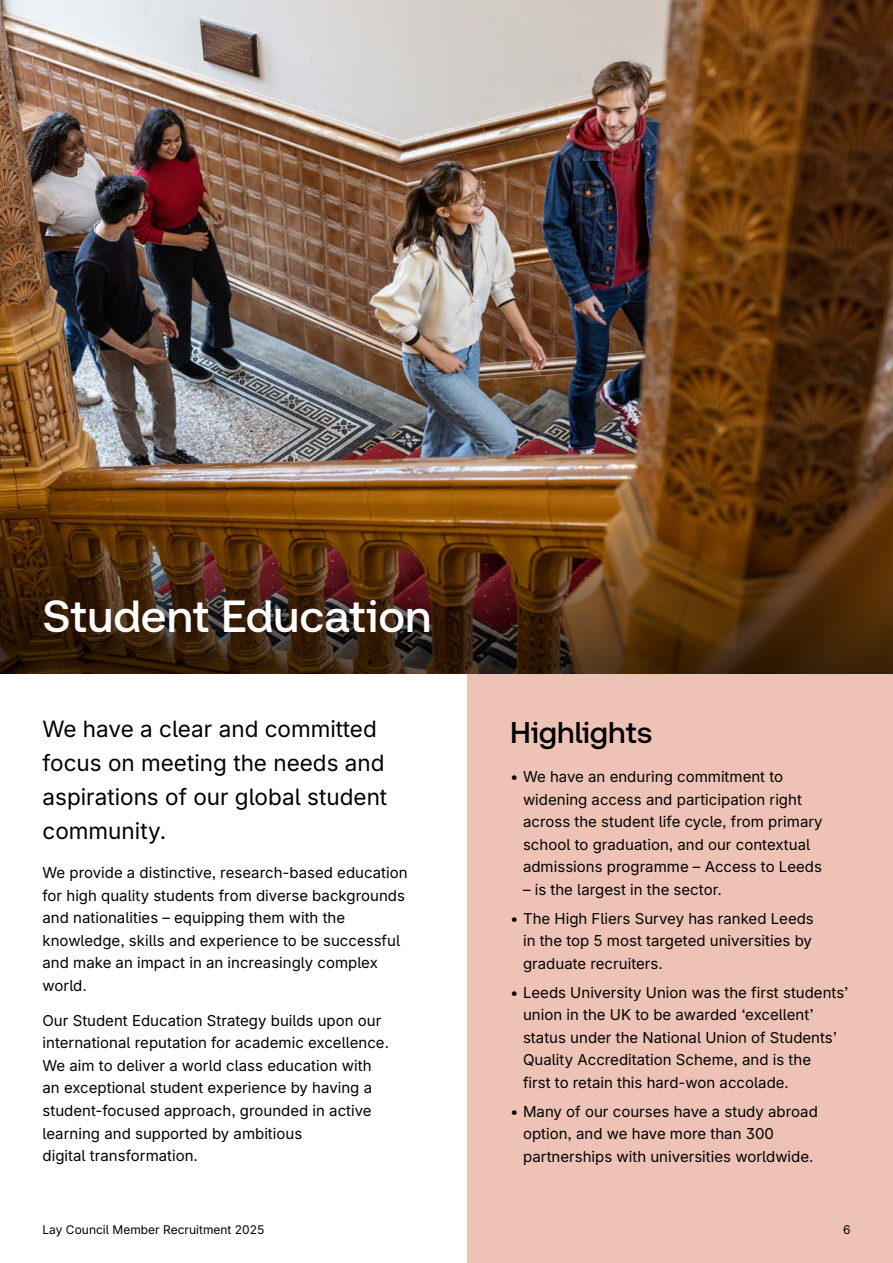
<style>
.page{position:relative;width:893px;height:1263px;background:#fff}
.page>*{position:absolute;margin:0;border:0;box-sizing:border-box;transform-origin:0 0}
.Heading_1__H1{font:700 45px "Uo L Sans";color:#fff}
.Heading_2__H2{font:700 30px "Uo L Sans";color:#000}
.Intro{font:22.5px/33.8px "Uo L Inter";color:#000}
.Bullets{font:15px/22.5px "Uo L Inter";color:#000}
.Body{font:15px/22.5px "Uo L Inter";color:#000}
.t1{font:12px "Uo L Inter";color:#000}
</style>
<div class="page">
<div style="left:468px;top:673px;width:425px;height:590px;background:#eec3b5"></div>
<img style="left:0;top:0;width:893px;height:443px">
<img style="left:0;top:443px;width:893px;height:230px">
<h1 class="Heading_1__H1" style="left:43px;top:590px;width:390px">Student Education</h1>
<p class="Intro" style="left:43px;top:712px;width:346px">We have a clear and committed focus on meeting the needs and aspirations of our global student community.</p>
<p class="Body" style="left:43px;top:861px;width:367px">We provide a distinctive, research-based education for high quality students from diverse backgrounds and nationalities – equipping them with the knowledge, skills and experience to be successful and make an impact in an increasingly complex world.</p>
<p class="Body" style="left:43px;top:1009px;width:348px">Our Student Education Strategy builds upon our international reputation for academic excellence.<br>We aim to deliver a world class education with an exceptional student experience by having a student-focused approach, grounded in active learning and supported by ambitious<br>digital transformation.</p>
<h2 class="Heading_2__H2" style="left:510px;top:715px;width:144px">Highlights</h2>
<p class="Bullets" style="left:523px;top:765px;width:301px;text-indent:-13px">• We have an enduring commitment to widening access and participation right across the student life cycle, from primary school to graduation, and our contextual admissions programme – Access to Leeds</p>
<p class="Bullets" style="left:523px;top:878px;width:200px">– is the largest in the sector.</p>
<p class="Bullets" style="left:523px;top:906px;width:292px;text-indent:-13px">• The High Fliers Survey has ranked Leeds in the top 5 most targeted universities by graduate recruiters.</p>
<p class="Bullets" style="left:523px;top:980px;width:327px;text-indent:-13px">• Leeds University Union was the first students’ union in the UK to be awarded ‘excellent’ status under the National Union of Students’ Quality Accreditation Scheme, and is the<br>first to retain this hard-won accolade.</p>
<p class="Bullets" style="left:523px;top:1099px;width:296px;text-indent:-13px">• Many of our courses have a study abroad option, and we have more than 300 partnerships with universities worldwide.</p>
<p class="t1" style="left:43px;top:1221px;width:223px">Lay Council Member Recruitment 2025</p>
<p class="t1" style="left:843px;top:1221px;width:9px">6</p>
</div>
